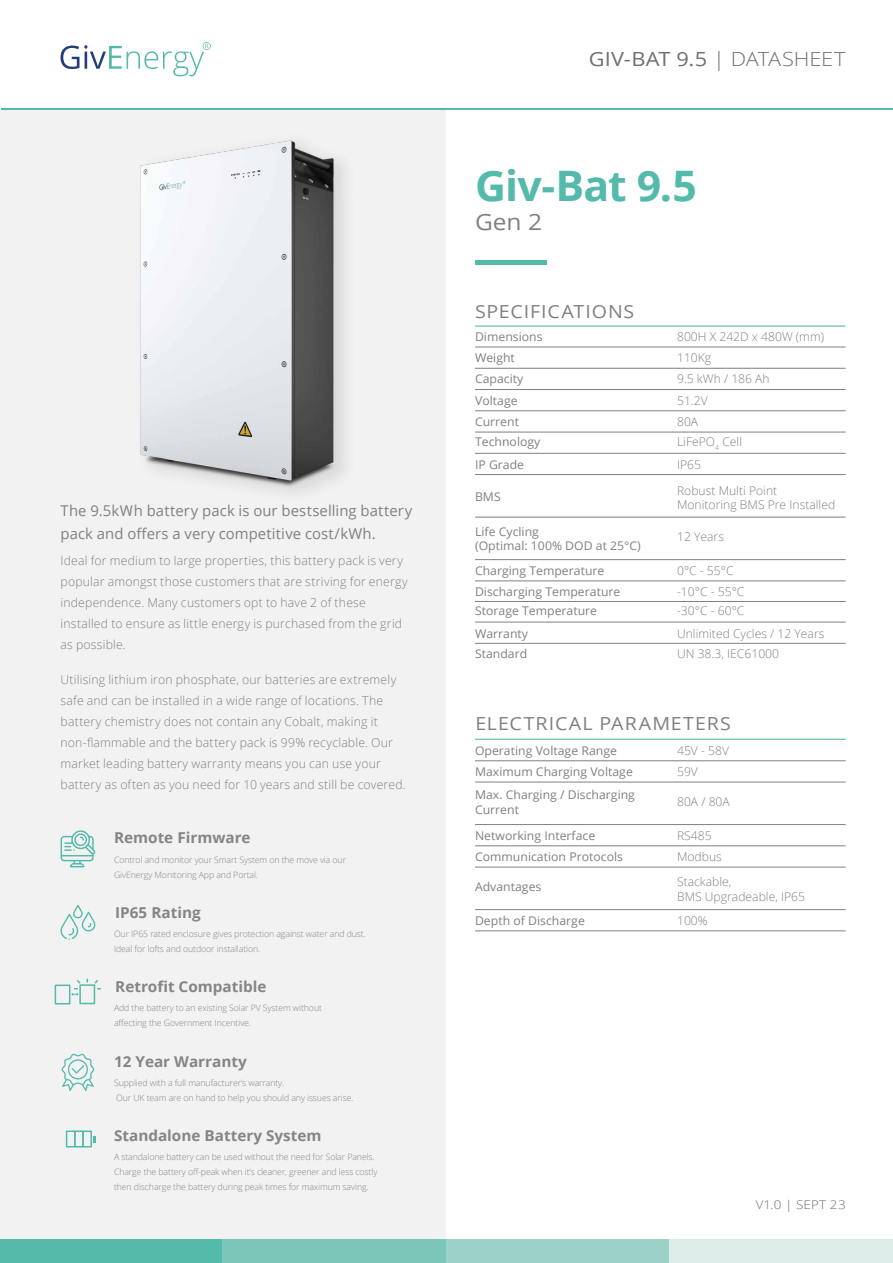
<style>
.page{position:relative;width:893px;height:1263px;background:#fff}
.page>*{position:absolute;margin:0;border:0;box-sizing:border-box;transform-origin:0 0}
.t1{font:700 42px "Open Sans";letter-spacing:-.02em;color:#54baab}
.t2{font:22.5px "Open Sans";color:#808080;scale:1.09 1}
.t3{font:19.5px "Open Sans";letter-spacing:.01em;color:#71706f;scale:1.12 1}
.t4{font:18px "Open Sans";letter-spacing:.045em;color:#808080;scale:1.09 1}
.t5{font:700 15px "Open Sans";color:#848585}
.t6{font:14.85px/22.5px "Open Sans";letter-spacing:.01em;color:#808080}
.t7{font:300 12.3px/21px "Open Sans";letter-spacing:.015em;color:#808080}
.t8{font:12px/14.4px "Open Sans";color:#808080}
.t9{font:300 12px/14.4px "Open Sans";color:#808080}
.t10{font:300 12px "Open Sans";letter-spacing:.01em;color:#71706f;scale:1.12 1}
.t11{font:300 8.7px/15px "Open Sans";letter-spacing:-.01em;color:#848585}
.s1{font-weight:300}
</style>
<div class="page">
<div style="left:0;top:110px;width:446px;height:1143px;background:#f2f2f2"></div>
<svg style="left:60px;top:42px;width:151px;height:34px"></svg>
<div style="left:0;top:1239px;width:223px;height:24px;background:#54baaa"></div>
<div style="left:223px;top:1239px;width:223px;height:24px;background:#7bc5b9"></div>
<div style="left:446px;top:1239px;width:223px;height:24px;background:#9cd1c8"></div>
<div style="left:669px;top:1239px;width:223px;height:24px;background:#dcede9"></div>
<hr style="left:475px;top:260px;width:72px;height:4px;background:#54baaa">
<hr style="left:1px;top:109px;width:892px;height:1px;background:#54baaa">
<svg style="left:61px;top:830px;width:35px;height:37px"></svg>
<svg style="left:62px;top:1053px;width:33px;height:38px"></svg>
<svg style="left:60px;top:905px;width:35px;height:35px"></svg>
<div style="left:55px;top:984px;width:15px;height:20px;border:2px solid #54baab"></div>
<div style="left:79px;top:984px;width:16px;height:20px;border:2px solid #54baab"></div>
<svg style="left:71px;top:978px;width:29px;height:17px"></svg>
<hr style="left:475px;top:325px;width:370px;height:2px;background:#54baab">
<hr style="left:475px;top:559px;width:371px;height:1px;background:#808080">
<hr style="left:475px;top:581px;width:371px;height:1px;background:#808080">
<hr style="left:475px;top:601px;width:371px;height:1px;background:#808080">
<hr style="left:475px;top:622px;width:371px;height:1px;background:#808080">
<hr style="left:475px;top:517px;width:371px;height:1px;background:#808080">
<hr style="left:475px;top:474px;width:371px;height:1px;background:#808080">
<hr style="left:475px;top:643px;width:371px;height:1px;background:#808080">
<hr style="left:475px;top:410px;width:371px;height:1px;background:#808080">
<hr style="left:475px;top:432px;width:371px;height:1px;background:#808080">
<hr style="left:475px;top:453px;width:371px;height:1px;background:#808080">
<hr style="left:475px;top:347px;width:371px;height:1px;background:#808080">
<hr style="left:475px;top:368px;width:371px;height:1px;background:#808080">
<hr style="left:475px;top:389px;width:371px;height:1px;background:#808080">
<hr style="left:475px;top:760px;width:371px;height:1px;background:#808080">
<hr style="left:475px;top:782px;width:371px;height:1px;background:#808080">
<hr style="left:475px;top:845px;width:371px;height:1px;background:#808080">
<hr style="left:475px;top:867px;width:371px;height:1px;background:#808080">
<hr style="left:475px;top:909px;width:371px;height:1px;background:#808080">
<hr style="left:475px;top:931px;width:371px;height:1px;background:#808080">
<hr style="left:475px;top:824px;width:371px;height:1px;background:#808080">
<hr style="left:475px;top:739px;width:371px;height:1px;background:#54baab">
<div style="left:82px;top:1130px;width:10px;height:17px;border:2px solid #54baab"></div>
<div style="left:74px;top:1130px;width:10px;height:17px;border:2px solid #54baab"></div>
<div style="left:66px;top:1130px;width:10px;height:17px;border:2px solid #54baab"></div>
<svg style="left:93px;top:1136px;width:2px;height:6px"></svg>
<img style="left:140px;top:140px;width:205px;height:350px">
<p class="t6" style="left:60px;top:499px;width:353px">The 9.5kWh battery pack is our bestselling battery pack and offers a very competitive cost/kWh.</p>
<p class="t7" style="left:60px;top:549px;width:349px">Ideal for medium to large properties, this battery pack is very popular amongst those customers that are striving for energy independence. Many customers opt to have 2 of these installed to ensure as little energy is purchased from the grid as possible.</p>
<p class="t7" style="left:60px;top:669px;width:347px">Utilising lithium iron phosphate, our batteries are extremely safe and can be installed in a wide range of locations. The battery chemistry does not contain any Cobalt, making it non-flammable and the battery pack is 99% recyclable. Our market leading battery warranty means you can use your battery as often as you need for 10 years and still be covered.</p>
<p class="t5" style="left:114px;top:827px;width:138px">Remote Firmware</p>
<p class="t11" style="left:114px;top:852px;width:234px">Control and monitor your Smart System on the move via our<br>GivEnergy Monitoring App and Portal.</p>
<p class="t5" style="left:115px;top:901px;width:87px">IP65 Rating</p>
<p class="t11" style="left:114px;top:926px;width:253px">Our IP65 rated enclosure gives protection against water and dust.<br>Ideal for lofts and outdoor installation.</p>
<p class="t5" style="left:115px;top:976px;width:153px">Retrofit Compatible</p>
<p class="t11" style="left:114px;top:1000px;width:209px">Add the battery to an existing Solar PV System without affecting the Government Incentive.</p>
<p class="t5" style="left:114px;top:1050px;width:134px">12 Year Warranty</p>
<p class="t11" style="left:114px;top:1075px;width:241px">Supplied with a full manufacturer’s warranty.<br>Our UK team are on hand to help you should any issues arise.</p>
<p class="t5" style="left:114px;top:1125px;width:209px">Standalone Battery System</p>
<p class="t11" style="left:114px;top:1149px;width:265px">A standalone battery can be used without the need for Solar Panels.<br>Charge the battery off-peak when it’s cleaner, greener and less costly then discharge the battery during peak times for maximum saving.</p>
<h3 class="t3" style="left:589px;top:46px;width:231px">GIV-BAT 9.5 <span class="s1">| DATASHEET</span></h3>
<h1 class="t1" style="left:475px;top:156px;width:223px">Giv-Bat 9.5</h1>
<h2 class="t2" style="left:475px;top:207px;width:63px">Gen 2</h2>
<h3 class="t4" style="left:475px;top:299px;width:148px">SPECIFICATIONS</h3>
<p class="t8" style="left:475px;top:329px;width:69px">Dimensions</p>
<p class="t9" style="left:677px;top:329px;width:148px">800H X 242D x 480W (mm)</p>
<p class="t8" style="left:475px;top:350px;width:41px">Weight</p>
<p class="t9" style="left:677px;top:350px;width:36px">110Kg</p>
<p class="t8" style="left:475px;top:371px;width:50px">Capacity</p>
<p class="t9" style="left:677px;top:371px;width:94px">9.5 kWh / 186 Ah</p>
<p class="t8" style="left:475px;top:393px;width:44px">Voltage</p>
<p class="t9" style="left:677px;top:393px;width:32px">51.2V</p>
<p class="t8" style="left:475px;top:414px;width:46px">Current</p>
<p class="t9" style="left:677px;top:414px;width:23px">80A</p>
<p class="t8" style="left:475px;top:434px;width:67px">Technology</p>
<p class="t9" style="left:677px;top:434px;width:67px">LiFePO<sub>4</sub> Cell</p>
<p class="t8" style="left:475px;top:457px;width:51px">IP Grade</p>
<p class="t9" style="left:677px;top:457px;width:26px">IP65</p>
<p class="t8" style="left:475px;top:489px;width:27px">BMS</p>
<p class="t9" style="left:677px;top:483px;width:160px">Robust Multi Point<br>Monitoring BMS Pre Installed</p>
<p class="t8" style="left:475px;top:524px;width:167px">Life Cycling<br>(Optimal: 100% DOD at 25°C)</p>
<p class="t9" style="left:677px;top:529px;width:48px">12 Years</p>
<p class="t8" style="left:475px;top:563px;width:131px">Charging Temperature</p>
<p class="t9" style="left:677px;top:563px;width:58px">0°C - 55°C</p>
<p class="t8" style="left:475px;top:603px;width:124px">Storage Temperature</p>
<p class="t9" style="left:677px;top:603px;width:69px">-30°C - 60°C</p>
<p class="t8" style="left:475px;top:584px;width:147px">Discharging Temperature</p>
<p class="t9" style="left:677px;top:584px;width:69px">-10°C - 55°C</p>
<p class="t8" style="left:475px;top:626px;width:55px">Warranty</p>
<p class="t9" style="left:677px;top:626px;width:149px">Unlimited Cycles / 12 Years</p>
<p class="t8" style="left:475px;top:646px;width:54px">Standard</p>
<p class="t9" style="left:677px;top:646px;width:104px">UN 38.3, IEC61000</p>
<h3 class="t4" style="left:475px;top:711px;width:236px">ELECTRICAL PARAMETERS</h3>
<p class="t8" style="left:475px;top:743px;width:143px">Operating Voltage Range</p>
<p class="t9" style="left:677px;top:743px;width:53px">45V - 58V</p>
<p class="t8" style="left:475px;top:787px;width:161px">Max. Charging / Discharging<br>Current</p>
<p class="t9" style="left:677px;top:795px;width:54px">80A / 80A</p>
<p class="t8" style="left:475px;top:764px;width:159px">Maximum Charging Voltage</p>
<p class="t9" style="left:677px;top:764px;width:22px">59V</p>
<p class="t8" style="left:475px;top:828px;width:122px">Networking Interface</p>
<p class="t9" style="left:677px;top:828px;width:36px">RS485</p>
<p class="t8" style="left:475px;top:849px;width:150px">Communication Protocols</p>
<p class="t9" style="left:677px;top:849px;width:46px">Modbus</p>
<p class="t8" style="left:475px;top:879px;width:68px">Advantages</p>
<p class="t9" style="left:677px;top:874px;width:130px">Stackable,<br>BMS Upgradeable, IP65</p>
<p class="t8" style="left:475px;top:913px;width:111px">Depth of Discharge</p>
<p class="t9" style="left:677px;top:913px;width:32px">100%</p>
<p class="t10" style="left:756px;top:1196px;width:82px">V1.0 | SEPT 23</p>
</div>
